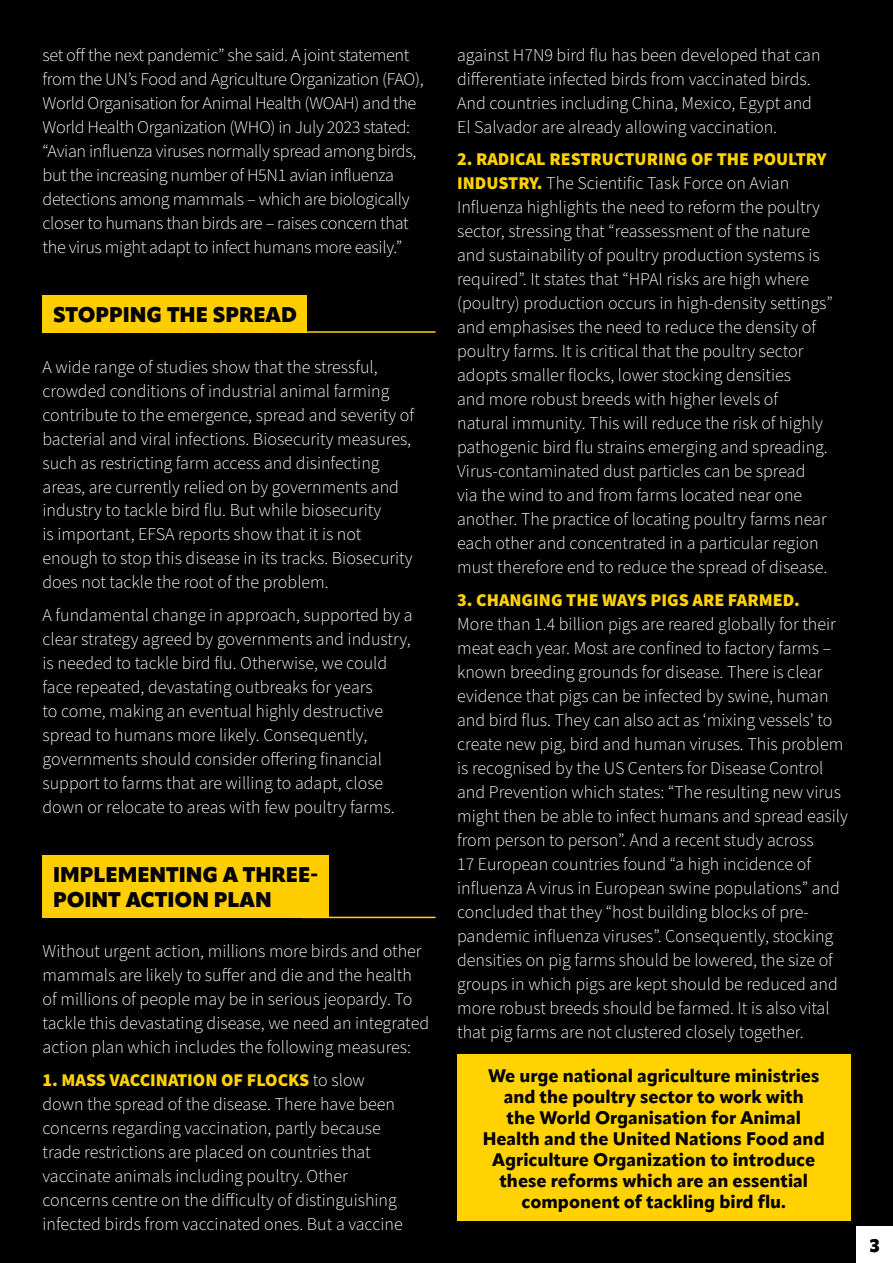
<style>
.page{position:relative;width:893px;height:1263px;background:#000}
.page>*{position:absolute;margin:0;border:0;box-sizing:border-box;transform-origin:0 0}
.t1{font:900 21px/25.2px "Apparat";color:#000}
.t2{font:300 18px/24px "Source Sans Pro";color:#fff}
.t3{font:800 18px/21px "Apparat";color:#000;text-align:center}
.t4{font:900 18px "Source Sans Pro";color:#ffd200}
.t5{font:900 18px "Apparat";color:#000}
.t6{font:300 17.85px/24px "Source Sans Pro";letter-spacing:-.02em;color:#fff}
.s1{font-weight:900;color:#ffd200}
</style>
<div class="page">
<div style="left:457px;top:1054px;width:393px;height:166px;background:#ffd200"></div>
<div style="left:43px;top:296px;width:264px;height:37px;background:#ffce00"></div>
<hr style="left:301px;top:331px;width:134px;height:2px;background:#ffd200">
<div style="left:43px;top:856px;width:286px;height:62px;background:#ffce00"></div>
<hr style="left:301px;top:917px;width:134px;height:1px;background:#ffd200">
<div style="left:857px;top:1227px;width:36px;height:36px;background:#fff"></div>
<p class="t6" style="left:43px;top:43px;width:383px">set off the next pandemic” she said. A joint statement from the UN’s Food and Agriculture Organization (FAO), World Organisation for Animal Health (WOAH) and the World Health Organization (WHO) in July 2023 stated: “Avian influenza viruses normally spread among birds, but the increasing number of H5N1 avian influenza detections among mammals – which are biologically closer to humans than birds are – raises concern that the virus might adapt to infect humans more easily.”</p>
<p class="t1" style="left:53px;top:302px;width:245px">STOPPING THE SPREAD</p>
<p class="t2" style="left:43px;top:355px;width:373px">A wide range of studies show that the stressful, crowded conditions of industrial animal farming contribute to the emergence, spread and severity of bacterial and viral infections. Biosecurity measures, such as restricting farm access and disinfecting areas, are currently relied on by governments and industry to tackle bird flu. But while biosecurity<br>is important, EFSA reports show that it is not enough to stop this disease in its tracks. Biosecurity does not tackle the root of the problem.</p>
<p class="t2" style="left:43px;top:604px;width:372px">A fundamental change in approach, supported by a clear strategy agreed by governments and industry, is needed to tackle bird flu. Otherwise, we could face repeated, devastating outbreaks for years<br>to come, making an eventual highly destructive spread to humans more likely. Consequently, governments should consider offering financial support to farms that are willing to adapt, close down or relocate to areas with few poultry farms.</p>
<p class="t1" style="left:53px;top:862px;width:266px">IMPLEMENTING A THREE-<br>POINT ACTION PLAN</p>
<p class="t2" style="left:43px;top:940px;width:388px">Without urgent action, millions more birds and other mammals are likely to suffer and die and the health of millions of people may be in serious jeopardy. To tackle this devastating disease, we need an integrated action plan which includes the following measures:</p>
<p class="t2" style="left:43px;top:1068px;width:362px"><span class="s1">1. MASS VACCINATION OF FLOCKS</span> to slow down the spread of the disease. There have been concerns regarding vaccination, partly because trade restrictions are placed on countries that vaccinate animals including poultry. Other concerns centre on the difficulty of distinguishing infected birds from vaccinated ones. But a vaccine</p>
<p class="t2" style="left:457px;top:44px;width:365px">against H7N9 bird flu has been developed that can differentiate infected birds from vaccinated birds.<br>And countries including China, Mexico, Egypt and El Salvador are already allowing vaccination.</p>
<p class="t2" style="left:457px;top:148px;width:377px"><span class="s1">2. RADICAL RESTRUCTURING OF THE POULTRY INDUSTRY.</span> The Scientific Task Force on Avian Influenza highlights the need to reform the poultry sector, stressing that “reassessment of the nature and sustainability of poultry production systems is required”. It states that “HPAI risks are high where (poultry) production occurs in high-density settings” and emphasises the need to reduce the density of poultry farms. It is critical that the poultry sector adopts smaller flocks, lower stocking densities<br>and more robust breeds with higher levels of natural immunity. This will reduce the risk of highly pathogenic bird flu strains emerging and spreading.<br>Virus-contaminated dust particles can be spread<br>via the wind to and from farms located near one another. The practice of locating poultry farms near each other and concentrated in a particular region must therefore end to reduce the spread of disease.</p>
<p class="t4" style="left:457px;top:587px;width:344px">3. CHANGING THE WAYS PIGS ARE FARMED.</p>
<p class="t2" style="left:457px;top:612px;width:392px">More than 1.4 billion pigs are reared globally for their meat each year. Most are confined to factory farms – known breeding grounds for disease. There is clear evidence that pigs can be infected by swine, human and bird flus. They can also act as ‘mixing vessels’ to create new pig, bird and human viruses. This problem is recognised by the US Centers for Disease Control and Prevention which states: “The resulting new virus might then be able to infect humans and spread easily from person to person”. And a recent study across<br>17 European countries found “a high incidence of influenza A virus in European swine populations” and concluded that they “host building blocks of pre&shy;pandemic influenza viruses”. Consequently, stocking densities on pig farms should be lowered, the size of groups in which pigs are kept should be reduced and more robust breeds should be farmed. It is also vital that pig farms are not clustered closely together.</p>
<p class="t3" style="left:483px;top:1065px;width:343px">We urge national agriculture ministries and the poultry sector to work with<br>the World Organisation for Animal Health and the United Nations Food and Agriculture Organization to introduce these reforms which are an essential component of tackling bird flu.</p>
<p class="t5" style="left:870px;top:1234px;width:11px">3</p>
</div>
